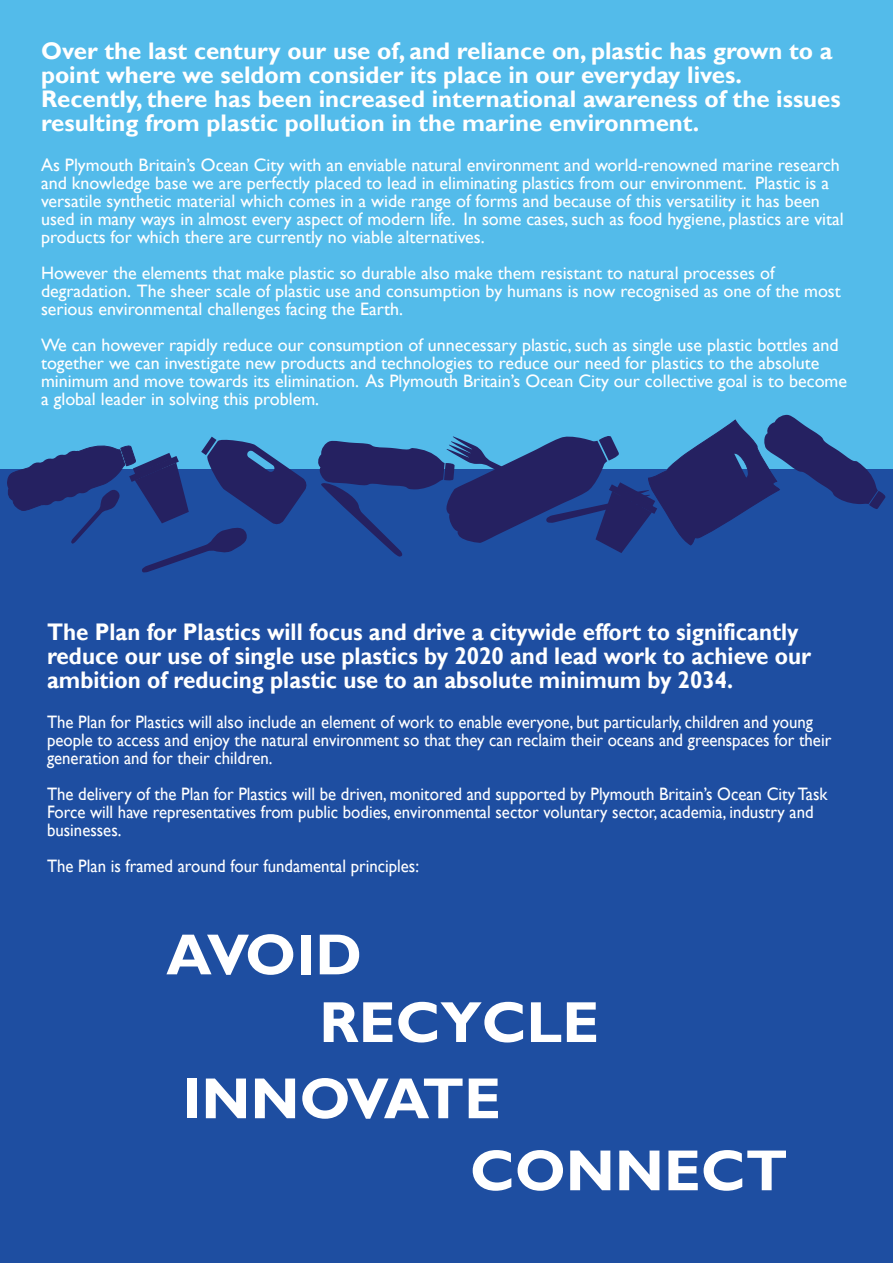
<style>
.page{position:relative;width:893px;height:1263px;background:#1e4ea1}
.page>*{position:absolute;margin:0;border:0;box-sizing:border-box;transform-origin:0 0}
.t1{font:700 58.2px/67.7px "Gill Sans";color:#fff}
.t2{font:700 24px/24px "Gill Sans";color:#fff}
.t3{font:700 24px/24px "Gill Sans";color:#fff;scale:.93 1}
.t4{font:18px/18px "Gill Sans";color:#fff}
.t5{font:18px/18px "Gill Sans";color:#fff;scale:.93 1}
</style>
<div class="page">
<div style="left:0;top:0;width:893px;height:468px;background:#53bbea"></div>
<svg style="left:6px;top:437px;width:302px;height:136px"></svg>
<svg style="left:317px;top:414px;width:569px;height:143px"></svg>
<p class="t2" style="left:41px;top:40px;width:801px">Over the last century our use of, and reliance on, plastic has grown to a point where we seldom consider its place in our everyday lives.<br>Recently, there has been increased international awareness of the issues resulting from plastic pollution in the marine environment.</p>
<p class="t4" style="left:41px;top:156px;width:804px">As Plymouth Britain’s Ocean City with an enviable natural environment and world-renowned marine research and knowledge base we are perfectly placed to lead in eliminating plastics from our environment. Plastic is a versatile synthetic material which comes in a wide range of forms and because of this versatility it has been used in many ways in almost every aspect of modern life. In some cases, such as food hygiene, plastics are vital products for which there are currently no viable alternatives.</p>
<p class="t4" style="left:41px;top:264px;width:801px">However the elements that make plastic so durable also make them resistant to natural processes of degradation. The sheer scale of plastic use and consumption by humans is now recognised as one of the most serious environmental challenges facing the Earth.</p>
<p class="t4" style="left:41px;top:336px;width:808px">We can however rapidly reduce our consumption of unnecessary plastic, such as single use plastic bottles and together we can investigate new products and technologies to reduce our need for plastics to the absolute minimum and move towards its elimination. As Plymouth Britain’s Ocean City our collective goal is to become a global leader in solving this problem.</p>
<h2 class="t3" style="left:47px;top:621px;width:823px">The Plan for Plastics will focus and drive a citywide effort to significantly reduce our use of single use plastics by 2020 and lead work to achieve our ambition of reducing plastic use to an absolute minimum by 2034.</h2>
<p class="t5" style="left:47px;top:713px;width:845px">The Plan for Plastics will also include an element of work to enable everyone, but particularly, children and young people to access and enjoy the natural environment so that they can reclaim their oceans and greenspaces for their generation and for their children.</p>
<p class="t5" style="left:47px;top:785px;width:841px">The delivery of the Plan for Plastics will be driven, monitored and supported by Plymouth Britain’s Ocean City Task<br>Force will have representatives from public bodies, environmental sector voluntary sector, academia, industry and businesses.</p>
<p class="t5" style="left:47px;top:857px;width:402px">The Plan is framed around four fundamental principles:</p>
<h1 class="t1" style="left:319px;top:922px;width:281px;text-indent:-153px">AVOID<br>RECYCLE</h1>
<h1 class="t1" style="left:470px;top:1064px;width:319px;line-height:72px;text-indent:-288px">INNOVATE<br>CONNECT</h1>
</div>
